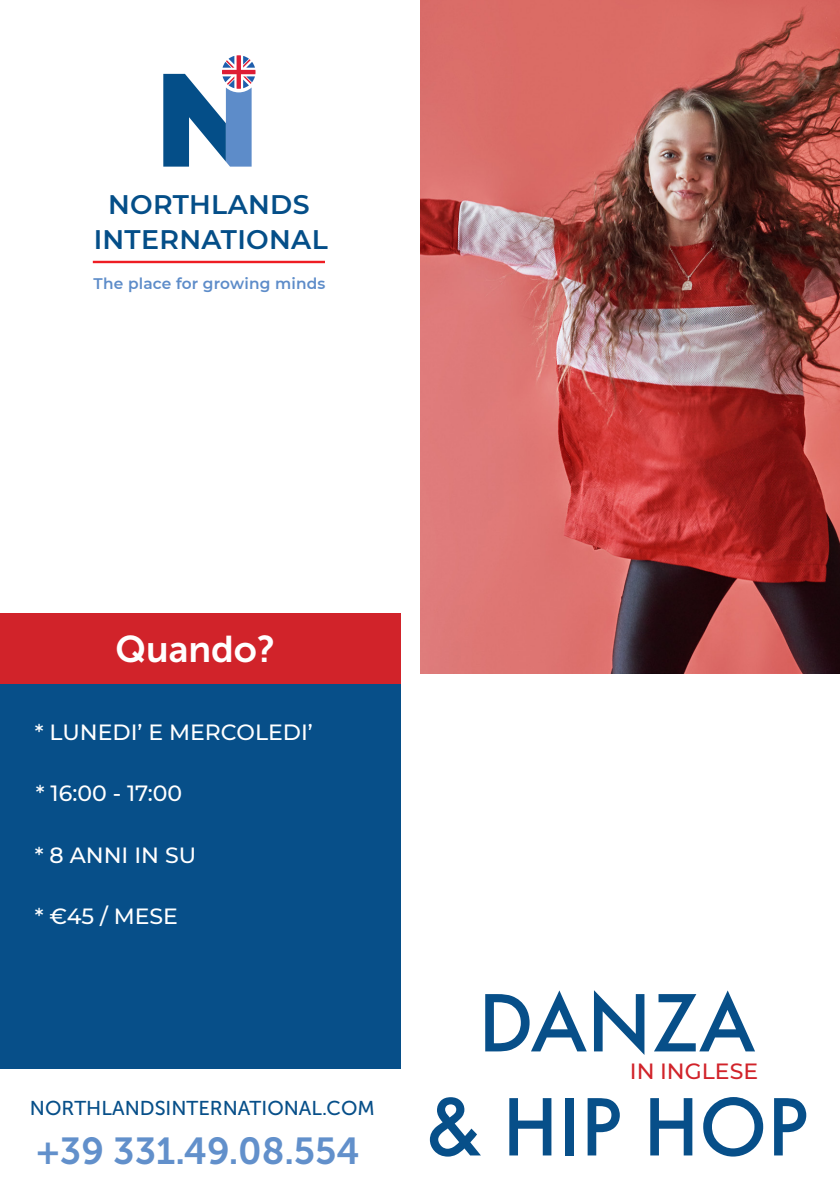
<style>
.page{position:relative;width:840px;height:1191px;background:#fff}
.page>*{position:absolute;margin:0;border:0;box-sizing:border-box;transform-origin:0 0}
.t1{font:86px "Futura T Medium";color:#074f89}
.t2{font:37.4px "Museo Sans 700";color:#6290cb}
.t3{font:37px "Museo Sans 700";color:#fff}
.t4{font:600 26.8px/34.8px "Montserrat";letter-spacing:.01em;color:#044e88;text-align:center}
.t5{font:500 22px "Montserrat";color:#fff}
.t6{font:500 22px "Montserrat";color:#d1232a}
.t7{font:20px "Museo Sans 500";color:#074f89}
.t8{font:600 15.4px "Montserrat";letter-spacing:.01em;color:#5d8cc9}
</style>
<div class="page">
<img style="left:420px;top:0;width:419px;height:673px">
<div style="left:0;top:657px;width:400px;height:412px;background:#074f89"></div>
<hr style="left:93px;top:261px;width:232px;height:2px;background:#ee1d23">
<svg style="left:163px;top:55px;width:92px;height:112px"></svg>
<div style="left:0;top:613px;width:400px;height:71px;background:#d1232a"></div>
<p class="t4" style="left:94px;top:186px;width:235px">NORTHLANDS<br>INTERNATIONAL</p>
<p class="t8" style="left:94px;top:272px;width:233px">The place for growing minds</p>
<p class="t3" style="left:115px;top:628px;width:161px">Quando?</p>
<p class="t5" style="left:35px;top:716px;width:279px">* LUNEDI’ E MERCOLEDI’</p>
<p class="t5" style="left:36px;top:778px;width:148px">* 16:00 - 17:00</p>
<p class="t5" style="left:35px;top:839px;width:163px">* 8 ANNI IN SU</p>
<p class="t5" style="left:35px;top:901px;width:144px">* €45 / MESE</p>
<p class="t7" style="left:30px;top:1097px;width:346px">NORTHLANDSINTERNATIONAL.COM</p>
<p class="t2" style="left:36px;top:1130px;width:325px">+39 331.49.08.554</p>
<p class="t1" style="left:478px;top:972px;width:278px">DANZA</p>
<p class="t6" style="left:629px;top:1055px;width:130px">IN INGLESE</p>
<p class="t1" style="left:425px;top:1076px;width:384px">&amp; HIP HOP</p>
</div>
